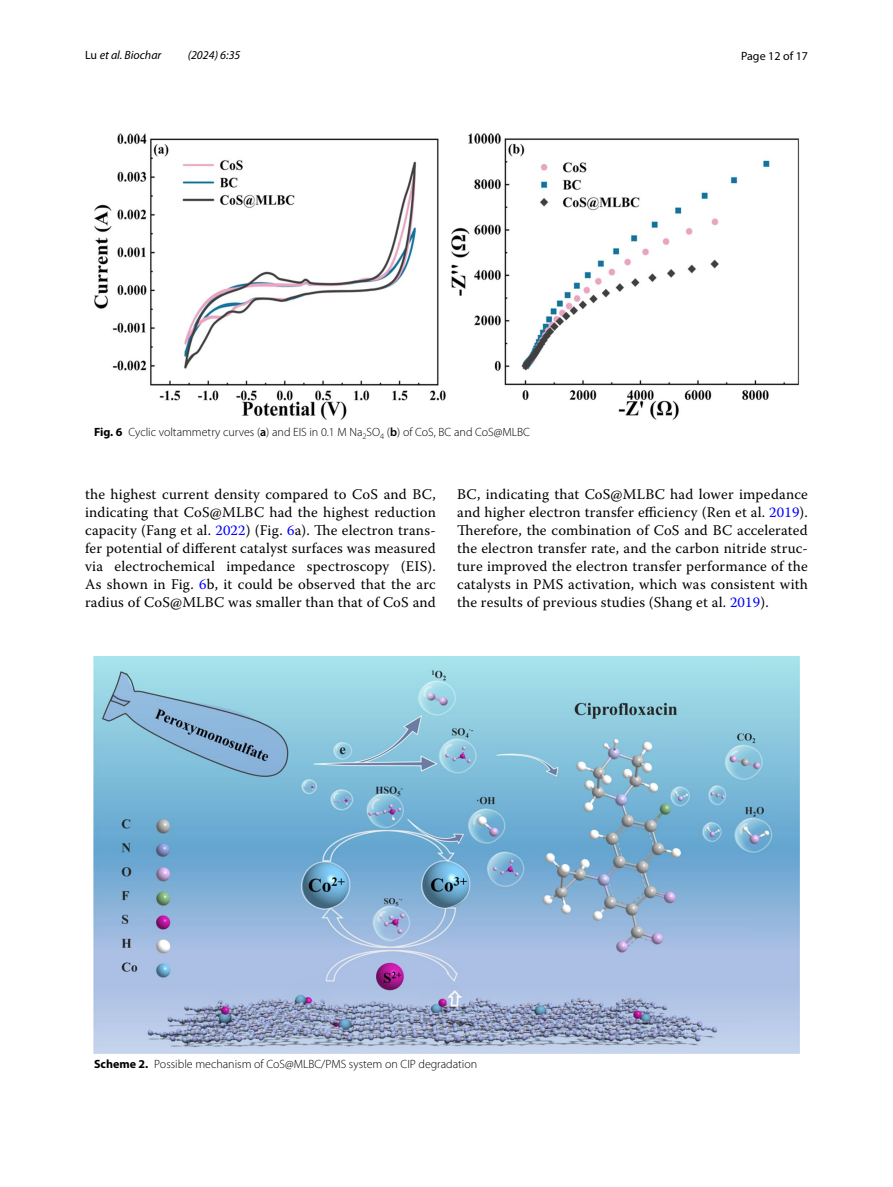
<style>
.page{position:relative;width:893px;height:1187px;background:#fff}
.page>*{position:absolute;margin:0;border:0;box-sizing:border-box;transform-origin:0 0}
.t1{font:14.7px/18px "Warnock Pro";letter-spacing:.015em;color:#000;text-align:justify}
.t2{font:300 12px "Myriad Pro";color:#000}
.t3{font:italic 12px "Myriad Pro";color:#000}
.t4{font:12px "Myriad Pro";color:#000}
.s1{font-style:normal}
.s2{font-weight:700}
.s3{font-weight:600}
.s4{color:#00f}
</style>
<div class="page">
<img style="left:94px;top:133px;width:705px;height:287px">
<img style="left:94px;top:656px;width:705px;height:397px">
<p class="t3" style="left:85px;top:48px;width:78px"><span class="s1">Lu</span> et al. Biochar</p>
<p class="t3" style="left:188px;top:48px;width:54px">(2024) 6:35</p>
<p class="t4" style="left:741px;top:48px;width:68px">Page 12 of 17</p>
<p class="t2" style="left:94px;top:425px;width:438px"><span class="s2">Fig. 6</span> Cyclic voltammetry curves (<span class="s3">a</span>) and EIS in 0.1 M Na<sub>2</sub>SO<sub>4</sub> (<span class="s3">b</span>) of CoS, BC and CoS@MLBC</p>
<p class="t1" style="left:85px;top:485px;width:352px">the highest current density compared to CoS and BC, indicating that CoS@MLBC had the highest reduction capacity (Fang et al. <span class="s4">2022</span>) (Fig. <span class="s4">6</span>a). The electron trans&shy;fer potential of different catalyst surfaces was measured via electrochemical impedance spectroscopy (EIS).<br>As shown in Fig. <span class="s4">6</span>b, it could be observed that the arc radius of CoS@MLBC was smaller than that of CoS and</p>
<p class="t1" style="left:457px;top:485px;width:352px">BC, indicating that CoS@MLBC had lower impedance and higher electron transfer efficiency (Ren et al. <span class="s4">2019</span>).<br>Therefore, the combination of CoS and BC accelerated the electron transfer rate, and the carbon nitride struc&shy;ture improved the electron transfer performance of the catalysts in PMS activation, which was consistent with the results of previous studies (Shang et al. <span class="s4">2019</span>).</p>
<p class="t2" style="left:94px;top:1057px;width:385px"><span class="s2">Scheme 2.</span> Possible mechanism of CoS@MLBC/PMS system on CIP degradation</p>
</div>
